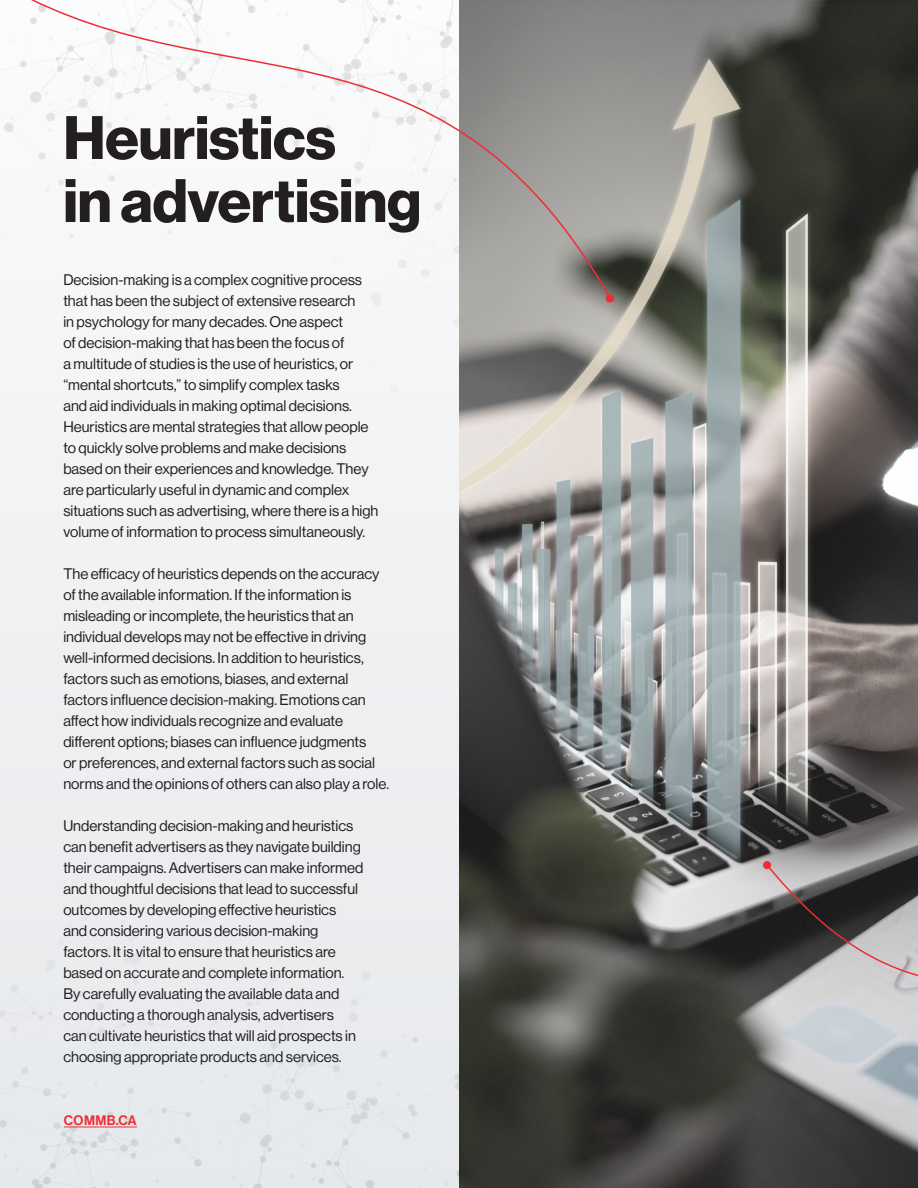
<style>
.page{position:relative;width:918px;height:1188px;background:#eeeff1}
.page>*{position:absolute;margin:0;border:0;box-sizing:border-box;transform-origin:0 0}
.t1{font:700 60px/63px "Neue Haas Display";letter-spacing:-.005em;color:#231f20}
.t2{font:15px/21px "Neue Haas Display";color:#231f20}
.t3{font:13.5px "Neue Haas Display Mediu";letter-spacing:.03em;color:#ee2d34}
</style>
<div class="page">
<hr style="left:64px;top:1127px;width:73px;height:1px;background:#ee2d34">
<img style="left:459px;top:1px;width:459px;height:1186px">
<svg style="left:0;top:0;width:612px;height:299px"></svg>
<svg style="left:605px;top:294px;width:9px;height:9px"></svg>
<svg style="left:765px;top:863px;width:153px;height:325px;background:#828284"></svg>
<svg style="left:762px;top:860px;width:10px;height:10px"></svg>
<p class="t1" style="left:63px;top:107px;width:359px">Heuristics<br>in advertising</p>
<p class="t2" style="left:63px;top:269px;width:317px">Decision-making is a complex cognitive process that has been the subject of extensive research<br>in psychology for many decades. One aspect<br>of decision-making that has been the focus of<br>a multitude of studies is the use of heuristics, or “mental shortcuts,” to simplify complex tasks<br>and aid individuals in making optimal decisions.<br>Heuristics are mental strategies that allow people to quickly solve problems and make decisions based on their experiences and knowledge. They are particularly useful in dynamic and complex situations such as advertising, where there is a high volume of information to process simultaneously.</p>
<p class="t2" style="left:63px;top:563px;width:327px">The efficacy of heuristics depends on the accuracy of the available information. If the information is misleading or incomplete, the heuristics that an individual develops may not be effective in driving well-informed decisions. In addition to heuristics, factors such as emotions, biases, and external factors influence decision-making. Emotions can affect how individuals recognize and evaluate different options; biases can influence judgments<br>or preferences, and external factors such as social norms and the opinions of others can also play a role.</p>
<p class="t2" style="left:63px;top:815px;width:301px">Understanding decision-making and heuristics can benefit advertisers as they navigate building their campaigns. Advertisers can make informed and thoughtful decisions that lead to successful outcomes by developing effective heuristics and considering various decision-making factors. It is vital to ensure that heuristics are based on accurate and complete information.<br>By carefully evaluating the available data and conducting a thorough analysis, advertisers<br>can cultivate heuristics that will aid prospects in choosing appropriate products and services.</p>
<p class="t3" style="left:64px;top:1112px;width:74px">COMMB.CA</p>
</div>
